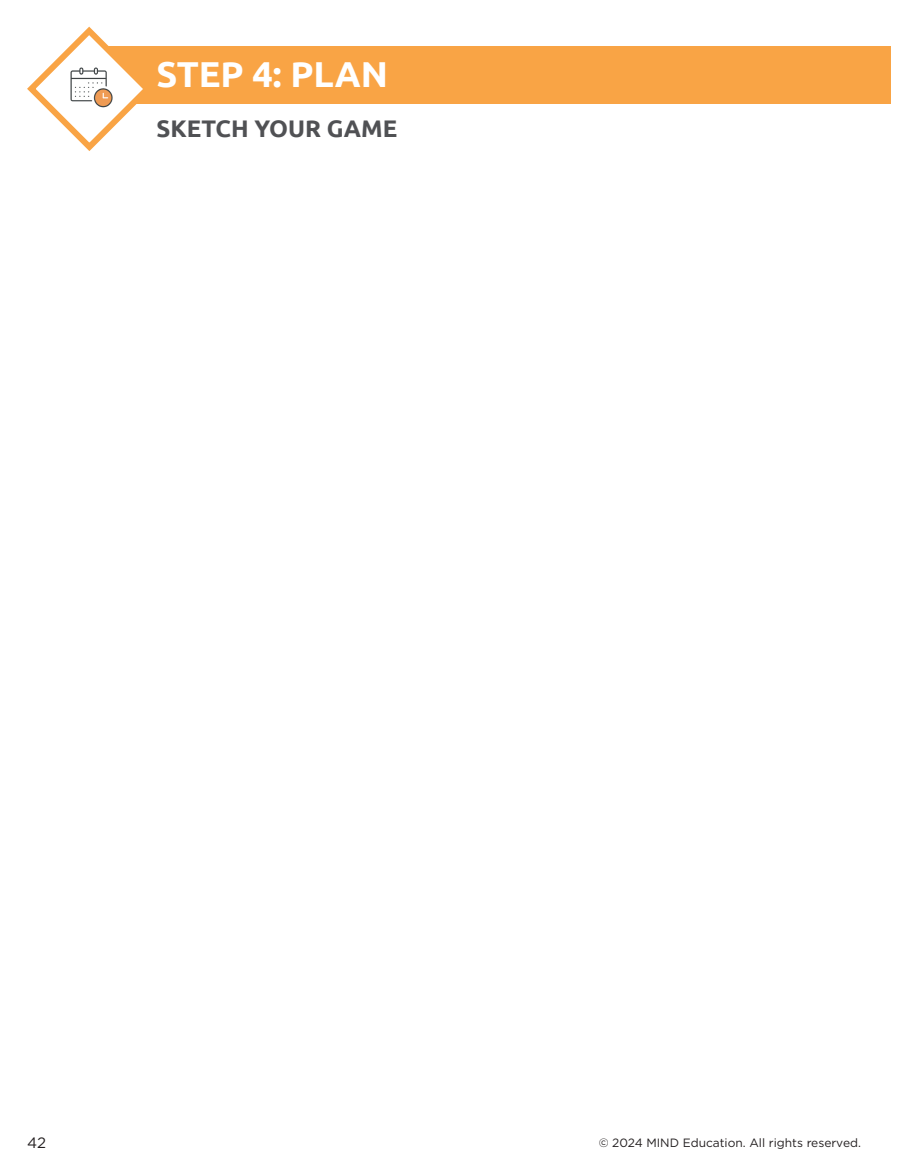
<style>
.page{position:relative;width:918px;height:1175px;background:#fff}
.page>*{position:absolute;margin:0;border:0;box-sizing:border-box;transform-origin:0 0}
.t1{font:700 36px "Ubuntu";color:#fff}
.t2{font:700 24px "Ubuntu";color:#505154}
.t3{font:15px "Gotham";color:#231f20}
.t4{font:12px "Gotham";color:#231f20}
</style>
<div class="page">
<div style="left:106px;top:46px;width:785px;height:57px;background:#f9a445"></div>
<svg style="left:27px;top:26px;width:129px;height:125px"></svg>
<img style="left:62px;top:63px;width:54px;height:49px">
<p class="t1" style="left:156px;top:52px;width:233px">STEP 4: PLAN</p>
<p class="t2" style="left:156px;top:114px;width:242px">SKETCH YOUR GAME</p>
<p class="t3" style="left:27px;top:1133px;width:21px">42</p>
<p class="t4" style="left:599px;top:1135px;width:264px">© 2024 MIND Education. All rights reserved.</p>
</div>
